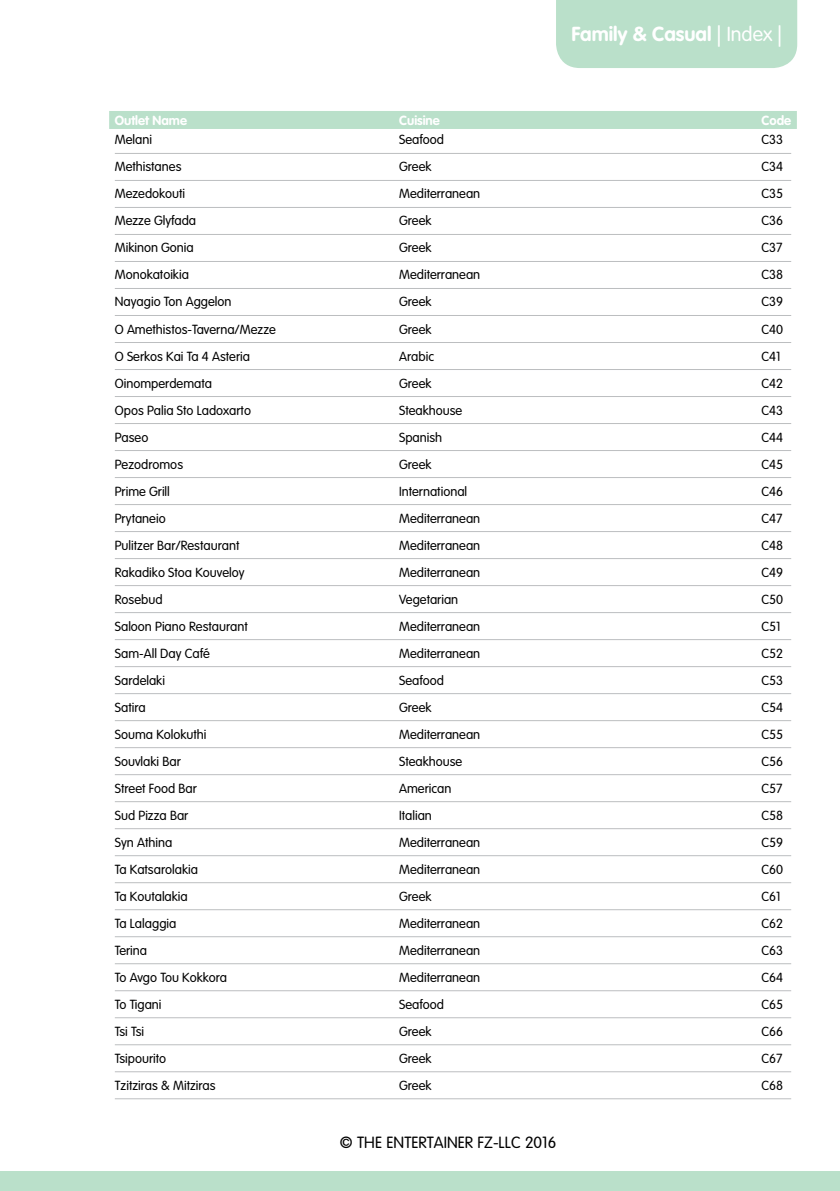
<style>
.page{position:relative;width:840px;height:1191px;background:#fff}
.page>*{position:absolute;margin:0;border:0;box-sizing:border-box;transform-origin:0 0}
.t1{font:700 20px "VAG Rounded LTCYR";color:#fff}
.t2{font:300 16px "VAG Rounded LTCYR";color:#000}
.t3{font:300 13px "VAG Rounded LTCYR";color:#000}
.t4{font:700 13px "VAG Rounded LTCYR";color:#fff}
.s1{font-weight:300}
</style>
<div class="page">
<div style="left:556px;top:0;width:240px;height:68px;background:#bae0ca"></div>
<div style="left:0;top:1171px;width:839px;height:20px;background:#bae0ca"></div>
<div style="left:109px;top:111px;width:687px;height:18px;background:#bae0ca"></div>
<hr style="left:115px;top:153px;width:675px;height:1px;background:#bcbec0">
<hr style="left:115px;top:180px;width:675px;height:1px;background:#bcbec0">
<hr style="left:115px;top:207px;width:675px;height:1px;background:#bcbec0">
<hr style="left:115px;top:234px;width:675px;height:1px;background:#bcbec0">
<hr style="left:115px;top:261px;width:675px;height:1px;background:#bcbec0">
<hr style="left:115px;top:288px;width:675px;height:1px;background:#bcbec0">
<hr style="left:115px;top:315px;width:675px;height:1px;background:#bcbec0">
<hr style="left:115px;top:342px;width:675px;height:1px;background:#bcbec0">
<hr style="left:115px;top:369px;width:675px;height:1px;background:#bcbec0">
<hr style="left:115px;top:396px;width:675px;height:1px;background:#bcbec0">
<hr style="left:115px;top:423px;width:675px;height:1px;background:#bcbec0">
<hr style="left:115px;top:450px;width:675px;height:1px;background:#bcbec0">
<hr style="left:115px;top:477px;width:675px;height:1px;background:#bcbec0">
<hr style="left:115px;top:504px;width:675px;height:1px;background:#bcbec0">
<hr style="left:115px;top:531px;width:675px;height:1px;background:#bcbec0">
<hr style="left:115px;top:558px;width:675px;height:1px;background:#bcbec0">
<hr style="left:115px;top:585px;width:675px;height:1px;background:#bcbec0">
<hr style="left:115px;top:612px;width:675px;height:1px;background:#bcbec0">
<hr style="left:115px;top:639px;width:675px;height:1px;background:#bcbec0">
<hr style="left:115px;top:666px;width:675px;height:1px;background:#bcbec0">
<hr style="left:115px;top:693px;width:675px;height:1px;background:#bcbec0">
<hr style="left:115px;top:720px;width:675px;height:1px;background:#bcbec0">
<hr style="left:115px;top:747px;width:675px;height:1px;background:#bcbec0">
<hr style="left:115px;top:774px;width:675px;height:1px;background:#bcbec0">
<hr style="left:115px;top:801px;width:675px;height:1px;background:#bcbec0">
<hr style="left:115px;top:828px;width:675px;height:1px;background:#bcbec0">
<hr style="left:115px;top:855px;width:675px;height:1px;background:#bcbec0">
<hr style="left:115px;top:882px;width:675px;height:1px;background:#bcbec0">
<hr style="left:115px;top:909px;width:675px;height:1px;background:#bcbec0">
<hr style="left:115px;top:936px;width:675px;height:1px;background:#bcbec0">
<hr style="left:115px;top:963px;width:675px;height:1px;background:#bcbec0">
<hr style="left:115px;top:990px;width:675px;height:1px;background:#bcbec0">
<hr style="left:115px;top:1017px;width:675px;height:1px;background:#bcbec0">
<hr style="left:115px;top:1044px;width:675px;height:1px;background:#bcbec0">
<hr style="left:115px;top:1071px;width:675px;height:1px;background:#bcbec0">
<hr style="left:115px;top:1098px;width:675px;height:1px;background:#bcbec0">
<p class="t1" style="left:571px;top:22px;width:212px">Family &amp; Casual <span class="s1">| Index |</span></p>
<p class="t4" style="left:115px;top:112px;width:73px">Outlet Name</p>
<p class="t4" style="left:399px;top:112px;width:41px">Cuisine</p>
<p class="t4" style="left:761px;top:112px;width:31px">Code</p>
<p class="t3" style="left:115px;top:132px;width:39px">Melani</p>
<p class="t3" style="left:399px;top:132px;width:46px">Seafood</p>
<p class="t3" style="left:761px;top:132px;width:23px">C33</p>
<p class="t3" style="left:115px;top:159px;width:68px">Methistanes</p>
<p class="t3" style="left:399px;top:159px;width:34px">Greek</p>
<p class="t3" style="left:761px;top:159px;width:23px">C34</p>
<p class="t3" style="left:115px;top:186px;width:72px">Mezedokouti</p>
<p class="t3" style="left:399px;top:186px;width:83px">Mediterranean</p>
<p class="t3" style="left:761px;top:186px;width:23px">C35</p>
<p class="t3" style="left:115px;top:213px;width:83px">Mezze Glyfada</p>
<p class="t3" style="left:399px;top:213px;width:34px">Greek</p>
<p class="t3" style="left:761px;top:213px;width:23px">C36</p>
<p class="t3" style="left:115px;top:240px;width:80px">Mikinon Gonia</p>
<p class="t3" style="left:399px;top:240px;width:34px">Greek</p>
<p class="t3" style="left:761px;top:240px;width:23px">C37</p>
<p class="t3" style="left:115px;top:267px;width:75px">Monokatoikia</p>
<p class="t3" style="left:399px;top:267px;width:83px">Mediterranean</p>
<p class="t3" style="left:761px;top:267px;width:23px">C38</p>
<p class="t3" style="left:115px;top:294px;width:118px">Nayagio Ton Aggelon</p>
<p class="t3" style="left:399px;top:294px;width:34px">Greek</p>
<p class="t3" style="left:761px;top:294px;width:23px">C39</p>
<p class="t3" style="left:115px;top:321px;width:162px">O Amethistos-Taverna/Mezze</p>
<p class="t3" style="left:399px;top:321px;width:34px">Greek</p>
<p class="t3" style="left:761px;top:321px;width:23px">C40</p>
<p class="t3" style="left:115px;top:348px;width:137px">O Serkos Kai Ta 4 Asteria</p>
<p class="t3" style="left:399px;top:348px;width:36px">Arabic</p>
<p class="t3" style="left:761px;top:348px;width:21px">C41</p>
<p class="t3" style="left:115px;top:375px;width:99px">Oinomperdemata</p>
<p class="t3" style="left:399px;top:375px;width:34px">Greek</p>
<p class="t3" style="left:761px;top:375px;width:23px">C42</p>
<p class="t3" style="left:115px;top:402px;width:138px">Opos Palia Sto Ladoxarto</p>
<p class="t3" style="left:399px;top:402px;width:65px">Steakhouse</p>
<p class="t3" style="left:761px;top:402px;width:23px">C43</p>
<p class="t3" style="left:115px;top:429px;width:35px">Paseo</p>
<p class="t3" style="left:399px;top:429px;width:45px">Spanish</p>
<p class="t3" style="left:761px;top:429px;width:23px">C44</p>
<p class="t3" style="left:115px;top:456px;width:70px">Pezodromos</p>
<p class="t3" style="left:399px;top:456px;width:34px">Greek</p>
<p class="t3" style="left:761px;top:456px;width:23px">C45</p>
<p class="t3" style="left:115px;top:483px;width:57px">Prime Grill</p>
<p class="t3" style="left:399px;top:483px;width:70px">International</p>
<p class="t3" style="left:761px;top:483px;width:23px">C46</p>
<p class="t3" style="left:115px;top:510px;width:52px">Prytaneio</p>
<p class="t3" style="left:399px;top:510px;width:83px">Mediterranean</p>
<p class="t3" style="left:761px;top:510px;width:23px">C47</p>
<p class="t3" style="left:115px;top:537px;width:126px">Pulitzer Bar/Restaurant</p>
<p class="t3" style="left:399px;top:537px;width:83px">Mediterranean</p>
<p class="t3" style="left:761px;top:537px;width:23px">C48</p>
<p class="t3" style="left:115px;top:564px;width:131px">Rakadiko Stoa Kouveloy</p>
<p class="t3" style="left:399px;top:564px;width:83px">Mediterranean</p>
<p class="t3" style="left:761px;top:564px;width:23px">C49</p>
<p class="t3" style="left:115px;top:591px;width:49px">Rosebud</p>
<p class="t3" style="left:399px;top:591px;width:61px">Vegetarian</p>
<p class="t3" style="left:761px;top:591px;width:23px">C50</p>
<p class="t3" style="left:115px;top:618px;width:134px">Saloon Piano Restaurant</p>
<p class="t3" style="left:399px;top:618px;width:83px">Mediterranean</p>
<p class="t3" style="left:761px;top:618px;width:21px">C51</p>
<p class="t3" style="left:115px;top:645px;width:96px">Sam-All Day Café</p>
<p class="t3" style="left:399px;top:645px;width:83px">Mediterranean</p>
<p class="t3" style="left:761px;top:645px;width:23px">C52</p>
<p class="t3" style="left:115px;top:672px;width:52px">Sardelaki</p>
<p class="t3" style="left:399px;top:672px;width:46px">Seafood</p>
<p class="t3" style="left:761px;top:672px;width:23px">C53</p>
<p class="t3" style="left:115px;top:699px;width:32px">Satira</p>
<p class="t3" style="left:399px;top:699px;width:34px">Greek</p>
<p class="t3" style="left:761px;top:699px;width:23px">C54</p>
<p class="t3" style="left:115px;top:726px;width:93px">Souma Kolokuthi</p>
<p class="t3" style="left:399px;top:726px;width:83px">Mediterranean</p>
<p class="t3" style="left:761px;top:726px;width:23px">C55</p>
<p class="t3" style="left:115px;top:753px;width:67px">Souvlaki Bar</p>
<p class="t3" style="left:399px;top:753px;width:65px">Steakhouse</p>
<p class="t3" style="left:761px;top:753px;width:23px">C56</p>
<p class="t3" style="left:115px;top:780px;width:83px">Street Food Bar</p>
<p class="t3" style="left:399px;top:780px;width:54px">American</p>
<p class="t3" style="left:761px;top:780px;width:23px">C57</p>
<p class="t3" style="left:115px;top:807px;width:75px">Sud Pizza Bar</p>
<p class="t3" style="left:399px;top:807px;width:34px">Italian</p>
<p class="t3" style="left:761px;top:807px;width:23px">C58</p>
<p class="t3" style="left:115px;top:834px;width:59px">Syn Athina</p>
<p class="t3" style="left:399px;top:834px;width:83px">Mediterranean</p>
<p class="t3" style="left:761px;top:834px;width:23px">C59</p>
<p class="t3" style="left:115px;top:861px;width:84px">Ta Katsarolakia</p>
<p class="t3" style="left:399px;top:861px;width:83px">Mediterranean</p>
<p class="t3" style="left:761px;top:861px;width:23px">C60</p>
<p class="t3" style="left:115px;top:888px;width:74px">Ta Koutalakia</p>
<p class="t3" style="left:399px;top:888px;width:34px">Greek</p>
<p class="t3" style="left:761px;top:888px;width:21px">C61</p>
<p class="t3" style="left:115px;top:915px;width:63px">Ta Lalaggia</p>
<p class="t3" style="left:399px;top:915px;width:83px">Mediterranean</p>
<p class="t3" style="left:761px;top:915px;width:23px">C62</p>
<p class="t3" style="left:115px;top:942px;width:34px">Terina</p>
<p class="t3" style="left:399px;top:942px;width:83px">Mediterranean</p>
<p class="t3" style="left:761px;top:942px;width:23px">C63</p>
<p class="t3" style="left:115px;top:969px;width:114px">To Avgo Tou Kokkora</p>
<p class="t3" style="left:399px;top:969px;width:83px">Mediterranean</p>
<p class="t3" style="left:761px;top:969px;width:23px">C64</p>
<p class="t3" style="left:115px;top:996px;width:48px">To Tigani</p>
<p class="t3" style="left:399px;top:996px;width:46px">Seafood</p>
<p class="t3" style="left:761px;top:996px;width:23px">C65</p>
<p class="t3" style="left:115px;top:1023px;width:31px">Tsi Tsi</p>
<p class="t3" style="left:399px;top:1023px;width:34px">Greek</p>
<p class="t3" style="left:761px;top:1023px;width:23px">C66</p>
<p class="t3" style="left:115px;top:1050px;width:53px">Tsipourito</p>
<p class="t3" style="left:399px;top:1050px;width:34px">Greek</p>
<p class="t3" style="left:761px;top:1050px;width:23px">C67</p>
<p class="t3" style="left:115px;top:1077px;width:102px">Tzitziras &amp; Mitziras</p>
<p class="t3" style="left:399px;top:1077px;width:34px">Greek</p>
<p class="t3" style="left:761px;top:1077px;width:23px">C68</p>
<p class="t2" style="left:340px;top:1133px;width:218px">© THE ENTERTAINER FZ-LLC 2016</p>
</div>
